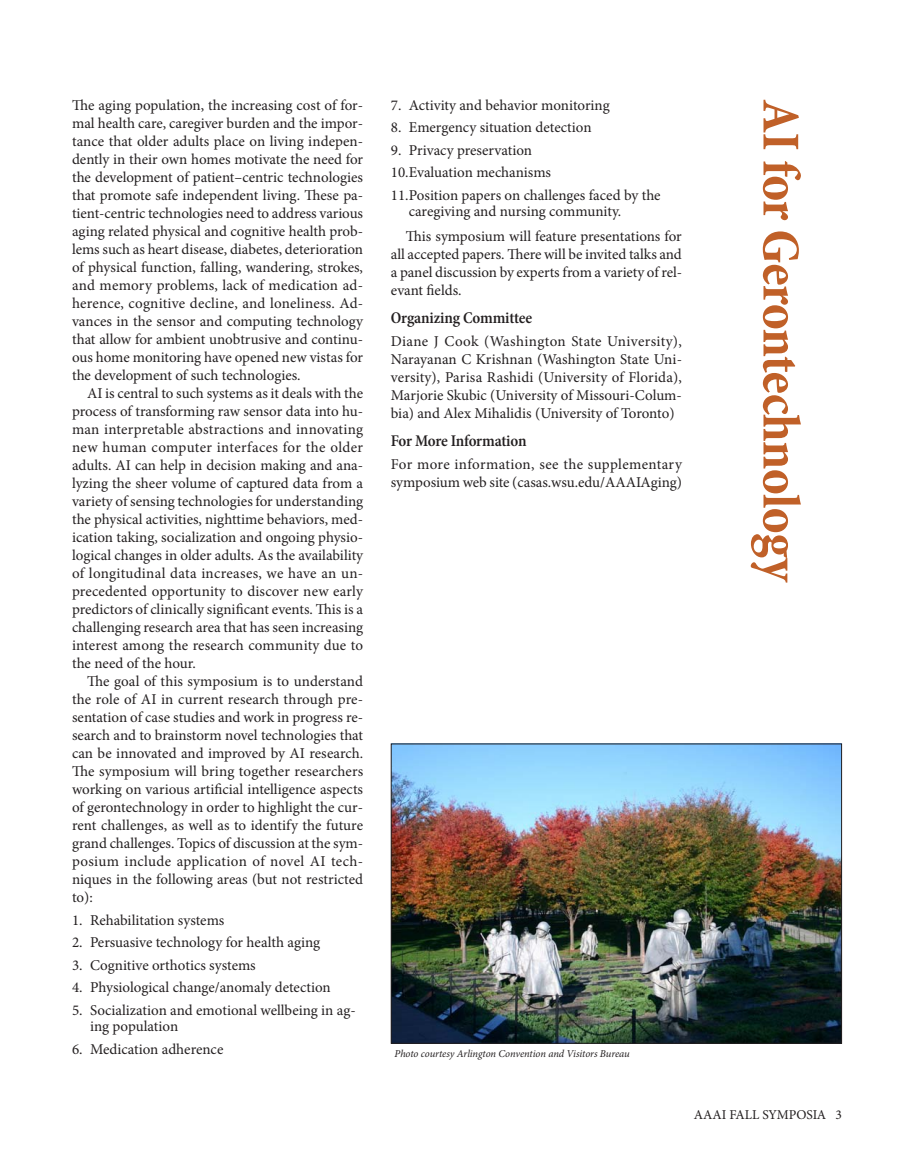
<style>
.page{position:relative;width:905px;height:1175px;background:#fff}
.page>*{position:absolute;margin:0;border:0;box-sizing:border-box;transform-origin:0 0}
.t1{font:700 condensed 54px "Minion Pro";letter-spacing:-.015em;color:#c06028}
.t2{font:600 condensed 16.5px "Minion Pro";letter-spacing:-.01em;color:#231f20}
.t3{font:15px/18px "Minion Pro";color:#231f20;text-align:justify}
.t4{font:13.5px "Minion Pro";color:#231f20}
.t5{font:italic 10.5px "Minion Pro";letter-spacing:-.01em;color:#231f20}
</style>
<div class="page">
<img style="left:393px;top:745px;width:447px;height:296px">
<div style="left:391px;top:743px;width:451px;height:300px;border:1px solid #231f20"></div>
<p class="t3" style="left:72px;top:97px;width:293px">The aging population, the increasing cost of for&shy;mal health care, caregiver burden and the impor&shy;tance that older adults place on living indepen&shy;dently in their own homes motivate the need for the development of patient–centric technologies that promote safe independent living. These pa&shy;tient-centric technologies need to address various aging related physical and cognitive health prob&shy;lems such as heart disease, diabetes, deterioration of physical function, falling, wandering, strokes, and memory problems, lack of medication ad&shy;herence, cognitive decline, and loneliness. Ad&shy;vances in the sensor and computing technology that allow for ambient unobtrusive and continu&shy;ous home monitoring have opened new vistas for the development of such technologies.</p>
<p class="t3" style="left:72px;top:385px;width:293px;text-indent:15px">AI is central to such systems as it deals with the process of transforming raw sensor data into hu&shy;man interpretable abstractions and innovating new human computer interfaces for the older adults. AI can help in decision making and ana&shy;lyzing the sheer volume of captured data from a variety of sensing technologies for understanding the physical activities, nighttime behaviors, med&shy;ication taking, socialization and ongoing physio&shy;logical changes in older adults. As the availability of longitudinal data increases, we have an un&shy;precedented opportunity to discover new early predictors of clinically significant events. This is a challenging research area that has seen increasing interest among the research community due to the need of the hour.</p>
<p class="t3" style="left:72px;top:673px;width:293px;text-indent:15px">The goal of this symposium is to understand the role of AI in current research through pre&shy;sentation of case studies and work in progress re&shy;search and to brainstorm novel technologies that can be innovated and improved by AI research.<br>The symposium will bring together researchers working on various artificial intelligence aspects of gerontechnology in order to highlight the cur&shy;rent challenges, as well as to identify the future grand challenges. Topics of discussion at the sym&shy;posium include application of novel AI tech&shy;niques in the following areas (but not restricted to):</p>
<p class="t3" style="left:72px;top:912px;width:154px">1. Rehabilitation systems</p>
<p class="t3" style="left:72px;top:934px;width:249px">2. Persuasive technology for health aging</p>
<p class="t3" style="left:72px;top:957px;width:185px">3. Cognitive orthotics systems</p>
<p class="t3" style="left:72px;top:979px;width:260px">4. Physiological change/anomaly detection</p>
<p class="t3" style="left:90px;top:1003px;width:267px;line-height:16.5px;text-indent:-18px">5. Socialization and emotional wellbeing in ag&shy;ing population</p>
<p class="t3" style="left:72px;top:1041px;width:153px">6. Medication adherence</p>
<p class="t3" style="left:391px;top:97px;width:220px">7. Activity and behavior monitoring</p>
<p class="t3" style="left:391px;top:120px;width:202px">8. Emergency situation detection</p>
<p class="t3" style="left:391px;top:140px;width:271px;line-height:22.5px;text-align:left">9. Privacy preservation<br>10.Evaluation mechanisms<br>11.Position papers on challenges faced by the</p>
<p class="t3" style="left:406px;top:201px;width:277px;line-height:24px">caregiving and nursing community.<br>This symposium will feature presentations for</p>
<p class="t3" style="left:391px;top:246px;width:293px">all accepted papers. There will be invited talks and a panel discussion by experts from a variety of rel&shy;evant fields.</p>
<p class="t2" style="left:391px;top:308px;width:143px">Organizing Committee</p>
<p class="t3" style="left:391px;top:333px;width:293px">Diane J Cook (Washington State University), Narayanan C Krishnan (Washington State Uni&shy;versity), Parisa Rashidi (University of Florida), Marjorie Skubic (University of Missouri-Colum&shy;bia) and Alex Mihalidis (University of Toronto)</p>
<p class="t2" style="left:391px;top:431px;width:137px">For More Information</p>
<p class="t3" style="left:391px;top:456px;width:293px">For more information, see the supplementary symposium web site (casas.wsu.edu/AAAIAging)</p>
<h1 class="t1" style="left:802px;top:99px;width:485px;rotate:90deg">AI for Gerontechnology</h1>
<p class="t5" style="left:394px;top:1048px;width:237px">Photo courtesy Arlington Convention and Visitors Bureau</p>
<p class="t4" style="left:693px;top:1108px;width:150px">AAAI FALL SYMPOSIA 3</p>
</div>
